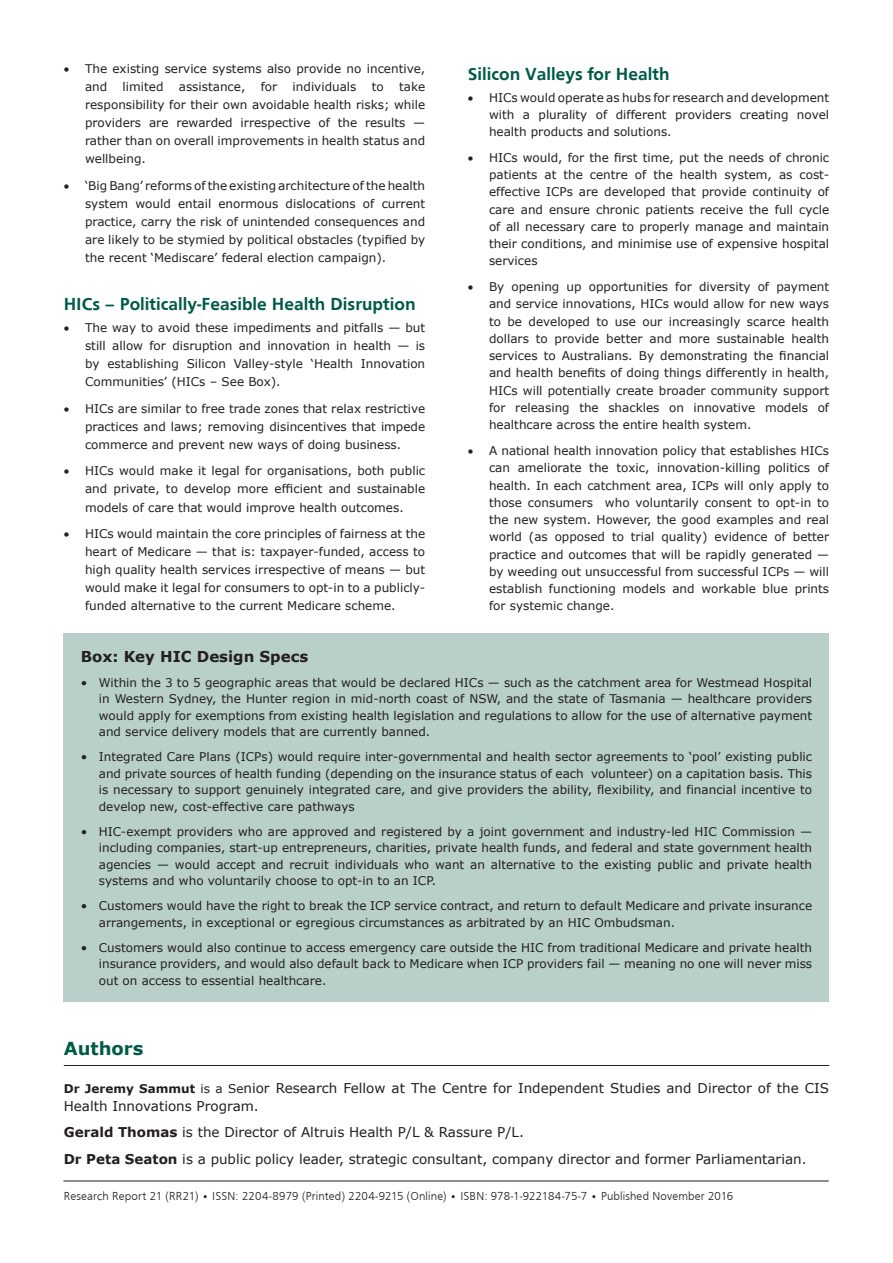
<style>
.page{position:relative;width:893px;height:1263px;background:#fff}
.page>*{position:absolute;margin:0;border:0;box-sizing:border-box;transform-origin:0 0}
.Subhead{font:700 18px "Frugal Sans";color:#005a48}
.Heading{font:700 18px "Verdana";color:#005a48}
.Box_heading{font:700 15px "Verdana";color:#231f20}
.Body_Text_no_indent{font:13.5px/18px "Verdana";color:#231f20}
.Bullet_No__Dash{font:12px/17.2px "Verdana";color:#231f20;text-align:justify}
.Box_text{font:12px/16.5px "Verdana";color:#231f20;text-align:justify}
.t1{font:300 12px "Frugal Sans";letter-spacing:.01em;color:#231f20}
.s1{font-weight:700;font-size:12px}
.s2{font-size:12px}
.s3{font-weight:700}
</style>
<div class="page">
<div style="left:64px;top:633px;width:765px;height:368px;background:#b8cfca"></div>
<hr style="left:63px;top:1181px;width:766px;height:1px;background:#231f20">
<hr style="left:64px;top:1065px;width:765px;height:1px;background:#231f20">
<p class="Bullet_No__Dash" style="left:85px;top:60px;width:342px;line-height:18px;text-indent:-21px">• The existing service systems also provide no incentive, and</p>
<p class="Bullet_No__Dash" style="left:123px;top:78px;width:42px">limited</p>
<p class="Bullet_No__Dash" style="left:179px;top:78px;width:68px">assistance,</p>
<p class="Bullet_No__Dash" style="left:261px;top:78px;width:18px">for</p>
<p class="Bullet_No__Dash" style="left:293px;top:78px;width:65px">individuals</p>
<p class="Bullet_No__Dash" style="left:372px;top:78px;width:14px">to</p>
<p class="Bullet_No__Dash" style="left:85px;top:78px;width:342px;line-height:18px;text-indent:314px">take responsibility for their own avoidable health risks; while providers are rewarded irrespective of the results — rather than on overall improvements in health status and wellbeing.</p>
<p class="Bullet_No__Dash" style="left:85px;top:177px;width:342px;line-height:18px;text-indent:-21px">• ‘Big Bang’ reforms of the existing architecture of the health system would entail enormous dislocations of current practice, carry the risk of unintended consequences and are likely to be stymied by political obstacles (typified by the recent ‘Mediscare’ federal election campaign).</p>
<p class="Subhead" style="left:64px;top:293px;width:353px">HICs – Politically-Feasible Health Disruption</p>
<p class="Bullet_No__Dash" style="left:85px;top:319px;width:342px;line-height:18px;text-indent:-21px">• The way to avoid these impediments and pitfalls — but still allow for disruption and innovation in health — is by establishing Silicon Valley-style ‘Health Innovation Communities’ (HICs – See Box).</p>
<p class="Bullet_No__Dash" style="left:85px;top:400px;width:342px;line-height:18px;text-indent:-21px">• HICs are similar to free trade zones that relax restrictive practices and laws; removing disincentives that impede commerce and prevent new ways of doing business.</p>
<p class="Bullet_No__Dash" style="left:85px;top:462px;width:342px;line-height:18px;text-indent:-21px">• HICs would make it legal for organisations, both public and private, to develop more efficient and sustainable models of care that would improve health outcomes.</p>
<p class="Bullet_No__Dash" style="left:85px;top:525px;width:342px;line-height:18px;text-indent:-21px">• HICs would maintain the core principles of fairness at the heart of Medicare — that is: taxpayer-funded, access to high quality health services irrespective of means — but would make it legal for consumers to opt-in to a publicly&shy;funded alternative to the current Medicare scheme.</p>
<p class="Subhead" style="left:468px;top:64px;width:203px">Silicon Valleys for Health</p>
<p class="Bullet_No__Dash" style="left:489px;top:89px;width:342px;text-indent:-21px">• HICs would operate as hubs for research and development with a plurality of different providers creating novel health products and solutions.</p>
<p class="Bullet_No__Dash" style="left:489px;top:149px;width:342px;text-indent:-21px">• HICs would, for the first time, put the needs of chronic patients at the centre of the health system, as cost&shy;effective ICPs are developed that provide continuity of care and ensure chronic patients receive the full cycle of all necessary care to properly manage and maintain their conditions, and minimise use of expensive hospital services</p>
<p class="Bullet_No__Dash" style="left:489px;top:278px;width:342px;text-indent:-21px">• By opening up opportunities for diversity of payment and service innovations, HICs would allow for new ways to be developed to use our increasingly scarce health dollars to provide better and more sustainable health services to Australians. By demonstrating the financial and health benefits of doing things differently in health, HICs will potentially create broader community support for releasing the shackles on innovative models of healthcare across the entire health system.</p>
<p class="Bullet_No__Dash" style="left:489px;top:442px;width:342px;text-indent:-21px">• A national health innovation policy that establishes HICs can ameliorate the toxic, innovation-killing politics of health. In each catchment area, ICPs will only apply to those consumers who voluntarily consent to opt-in to the new system. However, the good examples and real world (as opposed to trial quality) evidence of better practice and outcomes that will be rapidly generated — by weeding out unsuccessful from successful ICPs — will establish functioning models and workable blue prints for systemic change.</p>
<p class="Box_heading" style="left:81px;top:646px;width:229px">Box: Key HIC Design Specs</p>
<p class="Box_text" style="left:99px;top:674px;width:715px;text-indent:-18px">• Within the 3 to 5 geographic areas that would be declared HICs — such as the catchment area for Westmead Hospital in Western Sydney, the Hunter region in mid-north coast of NSW, and the state of Tasmania — healthcare providers would apply for exemptions from existing health legislation and regulations to allow for the use of alternative payment and service delivery models that are currently banned.</p>
<p class="Box_text" style="left:99px;top:749px;width:715px;text-indent:-18px">• Integrated Care Plans (ICPs) would require inter-governmental and health sector agreements to ‘pool’ existing public and private sources of health funding (depending on the insurance status of each volunteer) on a capitation basis. This is necessary to support genuinely integrated care, and give providers the ability, flexibility, and financial incentive to develop new, cost-effective care pathways</p>
<p class="Box_text" style="left:99px;top:823px;width:715px;text-indent:-18px">• HIC-exempt providers who are approved and registered by a joint government and industry-led HIC Commission — including companies, start-up entrepreneurs, charities, private health funds, and federal and state government health agencies — would accept and recruit individuals who want an alternative to the existing public and private health systems and who voluntarily choose to opt-in to an ICP.</p>
<p class="Box_text" style="left:99px;top:898px;width:715px;text-indent:-18px">• Customers would have the right to break the ICP service contract, and return to default Medicare and private insurance arrangements, in exceptional or egregious circumstances as arbitrated by an HIC Ombudsman.</p>
<p class="Box_text" style="left:99px;top:939px;width:715px;text-indent:-18px">• Customers would also continue to access emergency care outside the HIC from traditional Medicare and private health insurance providers, and would also default back to Medicare when ICP providers fail — meaning no one will never miss out on access to essential healthcare.</p>
<p class="Heading" style="left:64px;top:1037px;width:81px">Authors</p>
<p class="Body_Text_no_indent" style="left:64px;top:1079px;width:767px"><span class="s1">Dr Jeremy Sammut</span> <span class="s2">is a Se</span>nior Research Fellow at The Centre for Independent Studies and Director of the CIS<br>Health Innovations Program.</p>
<p class="Body_Text_no_indent" style="left:64px;top:1123px;width:462px"><span class="s3">Gerald Thomas</span> is the Director of Altruis Health P/L &amp; Rassure P/L.</p>
<p class="Body_Text_no_indent" style="left:64px;top:1150px;width:744px"><span class="s3">Dr Peta Seaton</span> is a public policy leader, strategic consultant, company director and former Parliamentarian.</p>
<p class="t1" style="left:64px;top:1189px;width:671px">Research Report 21 (RR21) • ISSN: 2204-8979 (Printed) 2204-9215 (Online) • ISBN: 978-1-922184-75-7 • Published November 2016</p>
</div>
